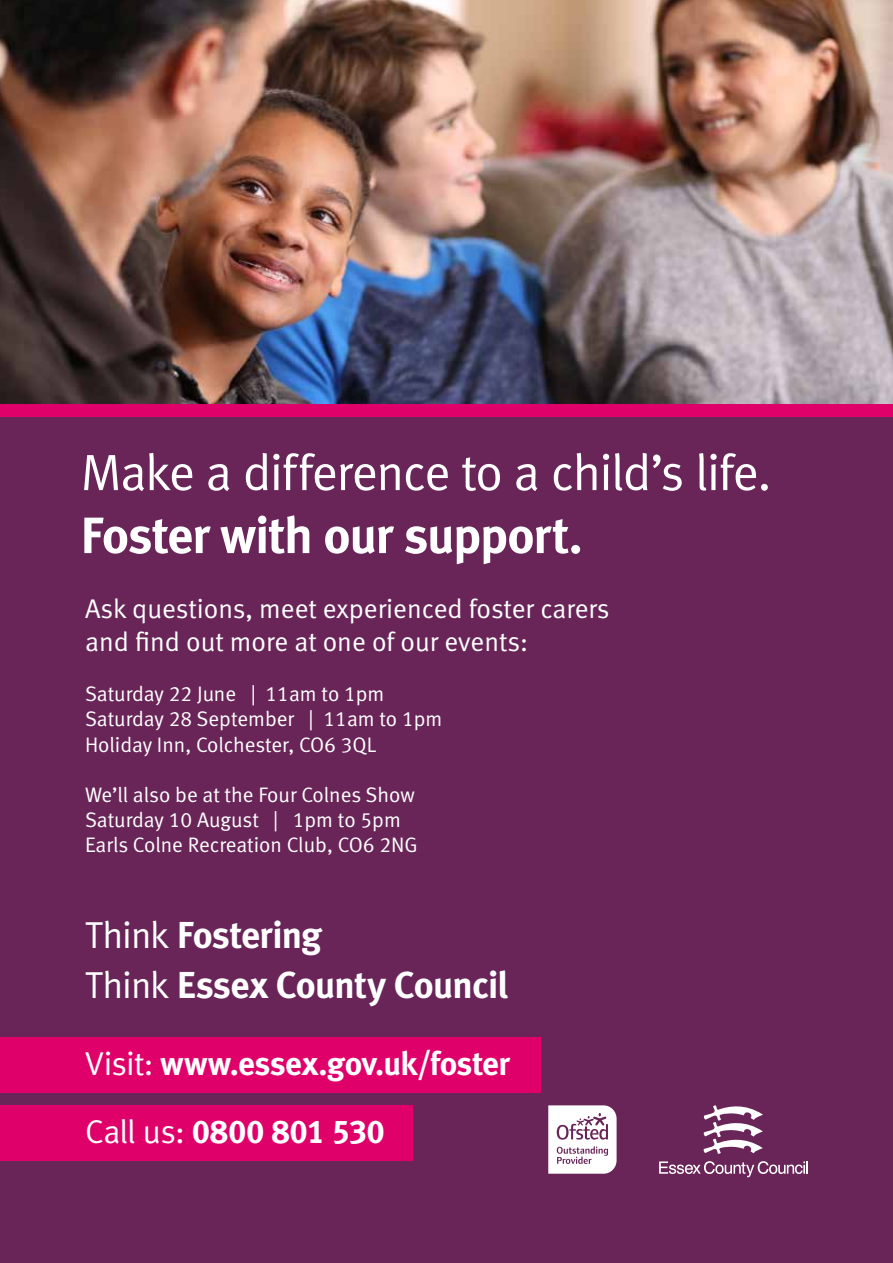
<style>
.page{position:relative;width:893px;height:1263px;background:#692558}
.page>*{position:absolute;margin:0;border:0;box-sizing:border-box;transform-origin:0 0}
.t1{font:51px "Meta Normal LF";letter-spacing:-.03em;color:#fff}
.t2{font:51px "Meta Bold LF";letter-spacing:-.025em;color:#fff}
.t3{font:37.5px/49.5px "Meta Bold LF";letter-spacing:-.02em;color:#fff}
.t4{font:33px "Meta Bold LF";letter-spacing:-.015em;color:#fff}
.t5{font:27px/32.4px "Meta Normal LF";color:#fff}
.t6{font:21px/25.2px "Meta Normal LF";color:#fff}
.s1{font-family:"Meta Normal LF"}
</style>
<div class="page">
<img style="left:0;top:0;width:893px;height:404px">
<div style="left:0;top:404px;width:893px;height:13px;background:#e00069"></div>
<div style="left:0;top:1106px;width:412px;height:55px;background:#e00069"></div>
<div style="left:0;top:1037px;width:540px;height:56px;background:#e00069"></div>
<svg style="left:659px;top:1161px;width:149px;height:16px"></svg>
<svg style="left:703px;top:1105px;width:60px;height:49px"></svg>
<svg style="left:548px;top:1105px;width:69px;height:69px;background:#e4d8e1"></svg>
<h1 class="t1" style="left:81px;top:443px;width:692px">Make a difference to a child’s life.</h1>
<h1 class="t2" style="left:81px;top:505px;width:503px">Foster with our support.</h1>
<p class="t5" style="left:85px;top:592px;width:526px">Ask questions, meet experienced foster carers and find out more at one of our events:</p>
<p class="t6" style="left:85px;top:681px;width:359px">Saturday 22 June | 11am to 1pm<br>Saturday 28 September | 11am to 1pm<br>Holiday Inn, Colchester, CO6 3QL</p>
<p class="t6" style="left:85px;top:782px;width:334px">We’ll also be at the Four Colnes Show<br>Saturday 10 August | 1pm to 5pm<br>Earls Colne Recreation Club, CO6 2NG</p>
<h2 class="t3" style="left:85px;top:910px;width:424px"><span class="s1">Think</span> Fostering<br><span class="s1">Think</span> Essex County Council</h2>
<h3 class="t4" style="left:85px;top:1044px;width:426px"><span class="s1">Visit:</span> www.essex.gov.uk/foster</h3>
<h3 class="t4" style="left:85px;top:1112px;width:301px"><span class="s1">Call us:</span> 0800 801 530</h3>
</div>
